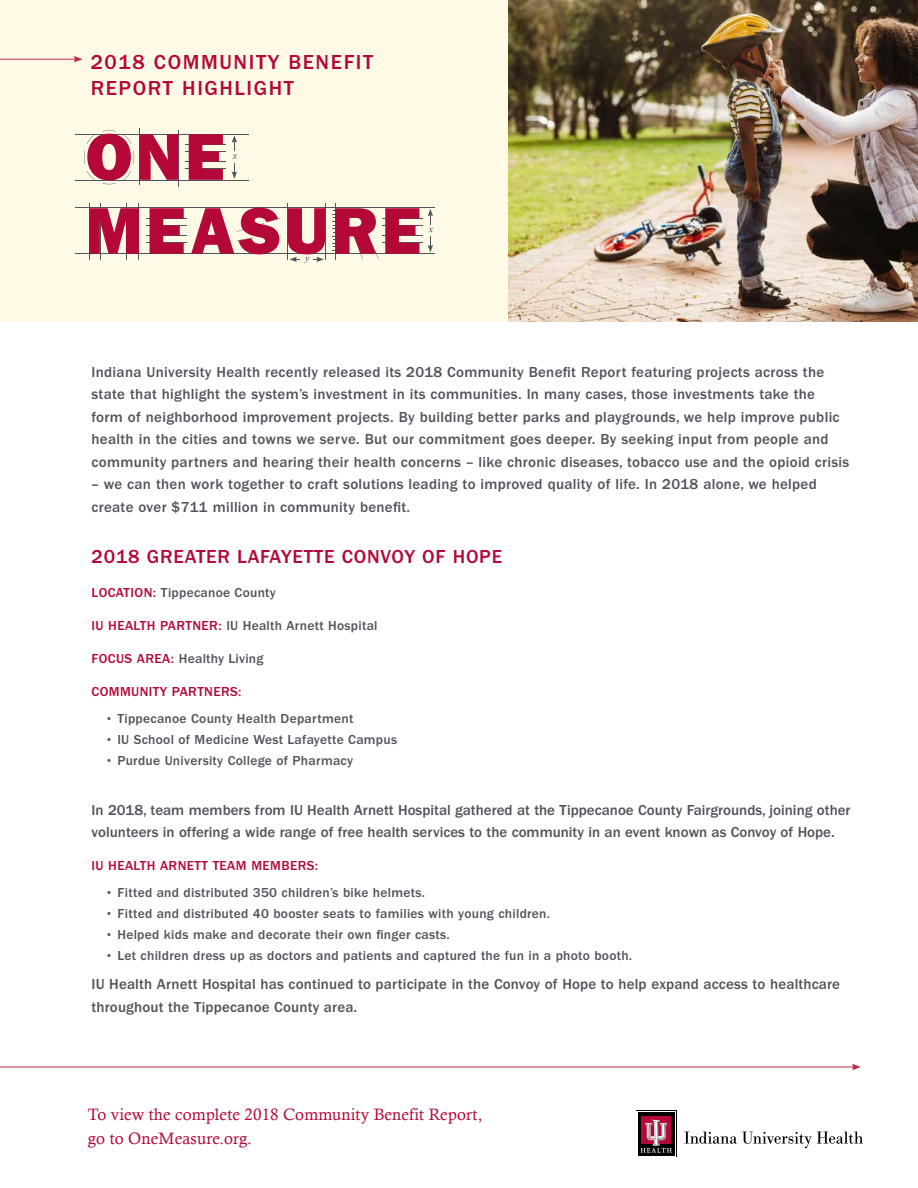
<style>
.page{position:relative;width:918px;height:1188px;background:#fff}
.page>*{position:absolute;margin:0;border:0;box-sizing:border-box;transform-origin:0 0}
.t1{font:500 21px/26.4px "ITC Franklin Gothic Std";letter-spacing:.075em;color:#b30838}
.t2{font:500 19.5px "ITC Franklin Gothic Std";letter-spacing:.04em;color:#b30838}
.t3{font:16.5px/24px "Calisto";letter-spacing:.01em;color:#b30838}
.t4{font:500 15px/22.5px "ITC Franklin Gothic Std";letter-spacing:.02em;color:#4f545c}
.t5{font:500 15px/22.5px "ITC Franklin Gothic Std";color:#4f545c}
.t6{font:500 13.5px "ITC Franklin Gothic Std";letter-spacing:.02em;color:#4f545c}
.t7{font:500 13.5px "ITC Franklin Gothic Std";letter-spacing:.03em;color:#b30838}
.s1{color:#b30838}
</style>
<div class="page">
<div style="left:0;top:0;width:918px;height:321px;background:#fffae6"></div>
<hr style="left:0;top:59px;width:76px;height:1px;background:#b92f44">
<hr style="left:0;top:1067px;width:854px;height:1px;background:#b92f44">
<svg style="left:74px;top:56px;width:9px;height:6px"></svg>
<hr style="left:75px;top:134px;width:174px;height:1px;background:#4f545c">
<hr style="left:75px;top:208px;width:360px;height:1px;background:#4f545c">
<hr style="left:75px;top:180px;width:174px;height:1px;background:#4f545c">
<hr style="left:382px;top:225px;width:41px;height:1px;background:#4f545c">
<hr style="left:185px;top:151px;width:41px;height:1px;background:#4f545c">
<hr style="left:139px;top:128px;width:1px;height:57px;background:#4f545c">
<hr style="left:89px;top:203px;width:1px;height:57px;background:#4f545c">
<hr style="left:126px;top:203px;width:1px;height:57px;background:#4f545c">
<hr style="left:139px;top:203px;width:1px;height:57px;background:#4f545c">
<hr style="left:335px;top:203px;width:1px;height:57px;background:#4f545c">
<hr style="left:288px;top:203px;width:1px;height:57px;background:#4f545c">
<hr style="left:325px;top:203px;width:1px;height:57px;background:#4f545c">
<hr style="left:100px;top:203px;width:1px;height:57px;background:#4f545c">
<hr style="left:178px;top:130px;width:1px;height:57px;background:#4f545c">
<hr style="left:382px;top:219px;width:41px;height:1px;background:#4f545c">
<hr style="left:185px;top:145px;width:41px;height:1px;background:#4f545c">
<hr style="left:382px;top:235px;width:41px;height:1px;background:#4f545c">
<hr style="left:185px;top:161px;width:41px;height:1px;background:#4f545c">
<hr style="left:382px;top:242px;width:41px;height:1px;background:#4f545c">
<hr style="left:185px;top:169px;width:41px;height:1px;background:#4f545c">
<hr style="left:75px;top:254px;width:360px;height:1px;background:#4f545c">
<svg style="left:428px;top:209px;width:5px;height:43px"></svg>
<svg style="left:232px;top:135px;width:5px;height:44px"></svg>
<svg style="left:89px;top:208px;width:330px;height:55px"></svg>
<svg style="left:189px;top:134px;width:34px;height:46px"></svg>
<svg style="left:84px;top:130px;width:94px;height:54px"></svg>
<img style="left:509px;top:0;width:409px;height:321px">
<div style="left:636px;top:1111px;width:41px;height:46px;background:#000"></div>
<div style="left:636px;top:1111px;width:40px;height:46px;background:linear-gradient(to right,#000,#000)"></div>
<div style="left:638px;top:1112px;width:37px;height:43px;background:#000"></div>
<div style="left:642px;top:1116px;width:29px;height:28px;background:#b30838"></div>
<svg style="left:641px;top:1120px;width:31px;height:33px"></svg>
<svg style="left:684px;top:1132px;width:179px;height:16px"></svg>
<svg style="left:852px;top:1064px;width:9px;height:6px"></svg>
<p class="t1" style="left:91px;top:49px;width:284px">2018 COMMUNITY BENEFIT<br>REPORT HIGHLIGHT</p>
<p class="t4" style="left:92px;top:361px;width:759px">Indiana University Health recently released its 2018 Community Beneft Report featuring projects across the state that highlight the system’s investment in its communities. In many cases, those investments take the form of neighborhood improvement projects. By building better parks and playgrounds, we help improve public health in the cities and towns we serve. But our commitment goes deeper. By seeking input from people and community partners and hearing their health concerns – like chronic diseases, tobacco use and the opioid crisis</p>
<p class="t4" style="left:92px;top:473px;width:727px">– we can then work together to craft solutions leading to improved quality of life. In 2018 alone, we helped create over $711 million in community beneft.</p>
<p class="t2" style="left:92px;top:545px;width:412px">2018 GREATER LAFAYETTE CONVOY OF HOPE</p>
<p class="t6" style="left:92px;top:585px;width:186px"><span class="s1">LOCATION:</span> Tippecanoe County</p>
<p class="t6" style="left:92px;top:618px;width:288px"><span class="s1">IU HEALTH PARTNER:</span> IU Health Arnett Hospital</p>
<p class="t6" style="left:92px;top:651px;width:174px"><span class="s1">FOCUS AREA:</span> Healthy Living</p>
<p class="t7" style="left:92px;top:684px;width:152px">COMMUNITY PARTNERS:</p>
<p class="t6" style="left:105px;top:711px;width:250px">• Tippecanoe County Health Department</p>
<p class="t6" style="left:105px;top:732px;width:294px">• IU School of Medicine West Lafayette Campus</p>
<p class="t6" style="left:105px;top:753px;width:250px">• Purdue University College of Pharmacy</p>
<p class="t5" style="left:92px;top:799px;width:761px">In 2018, team members from IU Health Arnett Hospital gathered at the Tippecanoe County Fairgrounds, joining other volunteers in offering a wide range of free health services to the community in an event known as Convoy of Hope.</p>
<p class="t7" style="left:92px;top:858px;width:228px">IU HEALTH ARNETT TEAM MEMBERS:</p>
<p class="t6" style="left:105px;top:885px;width:322px">• Fitted and distributed 350 children’s bike helmets.</p>
<p class="t6" style="left:105px;top:906px;width:447px">• Fitted and distributed 40 booster seats to families with young children.</p>
<p class="t6" style="left:105px;top:927px;width:346px">• Helped kids make and decorate their own fnger casts.</p>
<p class="t6" style="left:105px;top:948px;width:529px">• Let children dress up as doctors and patients and captured the fun in a photo booth.</p>
<p class="t4" style="left:92px;top:973px;width:750px">IU Health Arnett Hospital has continued to participate in the Convoy of Hope to help expand access to healthcare throughout the Tippecanoe County area.</p>
<p class="t3" style="left:88px;top:1102px;width:396px">To view the complete 2018 Community Benefit Report, go to OneMeasure.org.</p>
</div>
